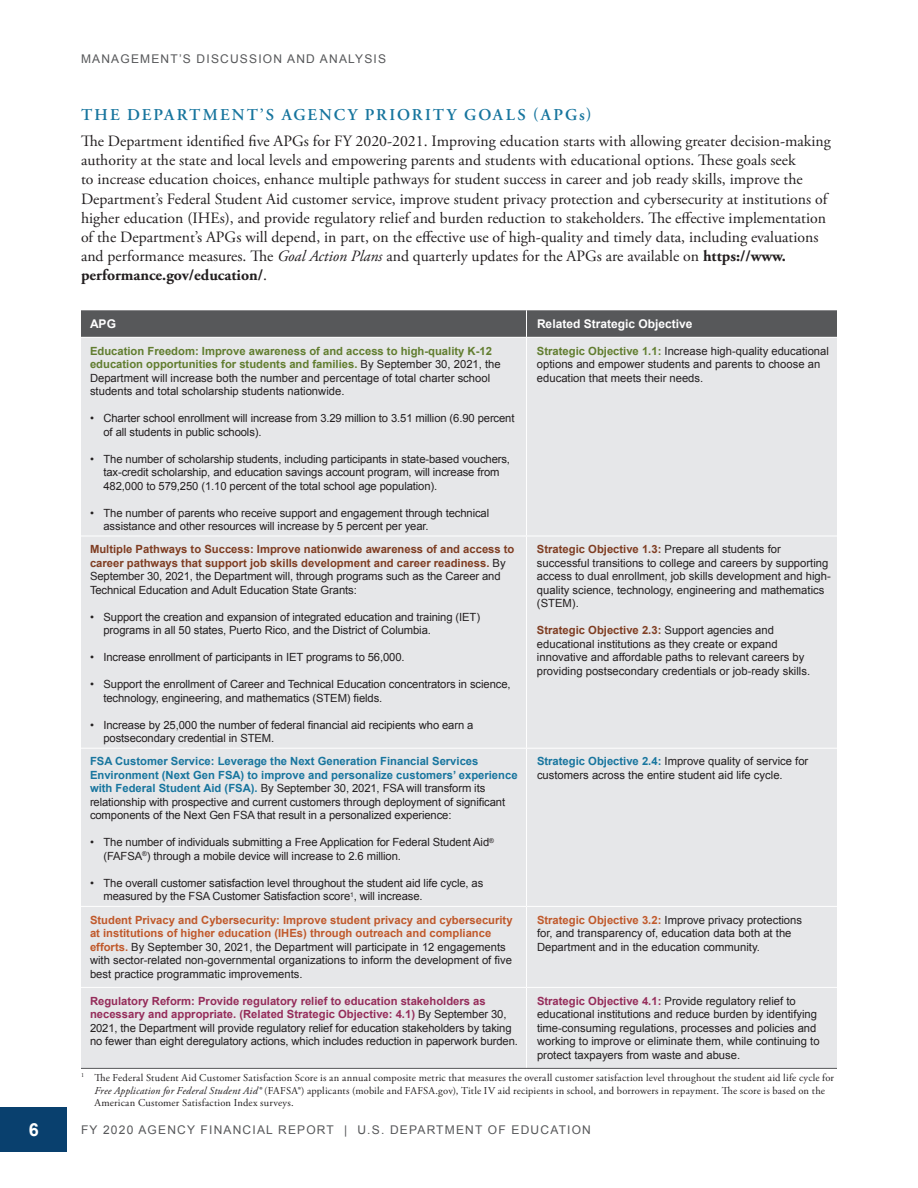
<style>
.page{position:relative;width:918px;height:1188px;background:#fff}
.page>*{position:absolute;margin:0;border:0;box-sizing:border-box;transform-origin:0 0}
.t1{font:700 18px "Arial";color:#fff}
.t2{font:600 16.5px "Adobe Garamond Pro";letter-spacing:.125em;color:#17759e}
.t3{font:15.75px/19.2px "Adobe Garamond Pro";color:#231f20}
.t4{font:12px "Arial";letter-spacing:.1em;color:#57585a}
.t5{font:700 12px "Arial";color:#fff}
.t6{font:11.25px/13.5px "Arial";letter-spacing:-.01em;color:#231f20}
.t7{font:700 11.25px/13.5px "Arial";color:#7f3d22}
.t8{font:10.5px/12.6px "Adobe Garamond Pro";letter-spacing:.02em;color:#231f20}
.s1{font-style:italic}
.s2{font-weight:700}
.s3{font-weight:700;color:#617d2f}
.s4{font-weight:400;color:#231f20}
.s5{font-weight:700;color:#17759e}
.s6{font-weight:700;color:#7f3d22}
.s7{font-weight:700;color:#c0592b}
.s8{font-weight:700;color:#952c5a}
</style>
<div class="page">
<div style="left:0;top:1107px;width:68px;height:45px;background:#09406e"></div>
<div style="left:81px;top:338px;width:756px;height:730px;background:#e6e7e9"></div>
<hr style="left:81px;top:536px;width:445px;height:1px;background:#fff">
<hr style="left:526px;top:536px;width:311px;height:1px;background:#fff">
<hr style="left:81px;top:748px;width:445px;height:1px;background:#fff">
<hr style="left:526px;top:748px;width:311px;height:1px;background:#fff">
<hr style="left:81px;top:906px;width:445px;height:1px;background:#fff">
<hr style="left:526px;top:906px;width:311px;height:1px;background:#fff">
<hr style="left:526px;top:338px;width:1px;height:198px;background:#fff">
<hr style="left:526px;top:536px;width:1px;height:212px;background:#fff">
<hr style="left:526px;top:749px;width:1px;height:157px;background:#fff">
<hr style="left:526px;top:907px;width:1px;height:80px;background:#fff">
<hr style="left:526px;top:988px;width:1px;height:80px;background:#fff">
<svg style="left:81px;top:310px;width:756px;height:27px;background:#5a5b5d"></svg>
<hr style="left:81px;top:987px;width:445px;height:1px;background:#fff">
<hr style="left:526px;top:987px;width:311px;height:1px;background:#fff">
<hr style="left:81px;top:1068px;width:756px;height:1px;background:#57585a">
<p class="t4" style="left:81px;top:51px;width:307px">MANAGEMENT’S DISCUSSION AND ANALYSIS</p>
<h2 class="t2" style="left:81px;top:105px;width:512px">THE DEPARTMENT’S AGENCY PRIORITY GOALS (APGs)</h2>
<p class="t3" style="left:81px;top:132px;width:751px">The Department identified five APGs for FY 2020-2021. Improving education starts with allowing greater decision-making authority at the state and local levels and empowering parents and students with educational options. These goals seek<br>to increase education choices, enhance multiple pathways for student success in career and job ready skills, improve the Department’s Federal Student Aid customer service, improve student privacy protection and cybersecurity at institutions of higher education (IHEs), and provide regulatory relief and burden reduction to stakeholders. The effective implementation of the Department’s APGs will depend, in part, on the effective use of high-quality and timely data, including evaluations and performance measures. The <span class="s1">Goal Action Plans</span> and quarterly updates for the APGs are available on <span class="s2">https://www. performance.gov/education/</span>.</p>
<p class="t5" style="left:90px;top:316px;width:28px">APG</p>
<p class="t5" style="left:537px;top:316px;width:157px">Related Strategic Objective</p>
<p class="t6" style="left:90px;top:344px;width:412px"><span class="s3">Education Freedom: Improve awareness of and access to high-quality K-12 education opportunities for students and families.</span> By September 30, 2021, the Department will increase both the number and percentage of total charter school students and total scholarship students nationwide.</p>
<p class="t6" style="left:104px;top:411px;width:413px;text-indent:-14px">• Charter school enrollment will increase from 3.29 million to 3.51 million (6.90 percent of all students in public schools).</p>
<p class="t6" style="left:104px;top:452px;width:408px;text-indent:-14px">• The number of scholarship students, including participants in state-based vouchers, tax-credit scholarship, and education savings account program, will increase from<br>482,000 to 579,250 (1.10 percent of the total school age population).</p>
<p class="t6" style="left:104px;top:506px;width:387px;text-indent:-14px">• The number of parents who receive support and engagement through technical assistance and other resources will increase by 5 percent per year.</p>
<p class="t6" style="left:537px;top:344px;width:294px"><span class="s3">Strategic Objective 1.1:</span> Increase high-quality educational options and empower students and parents to choose an education that meets their needs.</p>
<p class="t7" style="left:90px;top:543px;width:426px">Multiple Pathways to Success: Improve nationwide awareness of and access to career pathways that support job skills development and career readiness. <span class="s4">By September 30, 2021, the Department will, through programs such as the Career and Technical Education and Adult Education State Grants:</span></p>
<p class="t6" style="left:104px;top:610px;width:378px;text-indent:-14px">• Support the creation and expansion of integrated education and training (IET) programs in all 50 states, Puerto Rico, and the District of Columbia.</p>
<p class="t6" style="left:90px;top:651px;width:316px">• Increase enrollment of participants in IET programs to 56,000.</p>
<p class="t6" style="left:104px;top:678px;width:409px;text-indent:-14px">• Support the enrollment of Career and Technical Education concentrators in science, technology, engineering, and mathematics (STEM) fields.</p>
<p class="t6" style="left:104px;top:718px;width:371px;text-indent:-14px">• Increase by 25,000 the number of federal financial aid recipients who earn a postsecondary credential in STEM.</p>
<p class="t6" style="left:90px;top:755px;width:429px"><span class="s5">FSA Customer Service: Leverage the Next Generation Financial Services Environment (Next Gen FSA) to improve and personalize customers’ experience with Federal Student Aid (FSA).</span> By September 30, 2021, FSA will transform its relationship with prospective and current customers through deployment of significant components of the Next Gen FSA that result in a personalized experience:</p>
<p class="t6" style="left:103px;top:836px;width:392px;text-indent:-13px">• The number of individuals submitting a Free Application for Federal Student Aid<sup>® </sup>(FAFSA<sup>®</sup>) through a mobile device will increase to 2.6 million.</p>
<p class="t6" style="left:104px;top:876px;width:381px;text-indent:-13px">• The overall customer satisfaction level throughout the student aid life cycle, as measured by the FSA Customer Satisfaction score<sup>1</sup>, will increase.</p>
<p class="t6" style="left:537px;top:543px;width:295px"><span class="s6">Strategic Objective 1.3:</span> Prepare all students for successful transitions to college and careers by supporting access to dual enrollment, job skills development and high&shy;quality science, technology, engineering and mathematics (STEM).</p>
<p class="t6" style="left:537px;top:624px;width:275px"><span class="s6">Strategic Objective 2.3:</span> Support agencies and educational institutions as they create or expand innovative and affordable paths to relevant careers by providing postsecondary credentials or job-ready skills.</p>
<p class="t6" style="left:537px;top:755px;width:273px"><span class="s5">Strategic Objective 2.4:</span> Improve quality of service for customers across the entire student aid life cycle.</p>
<p class="t6" style="left:90px;top:913px;width:424px"><span class="s7">Student Privacy and Cybersecurity: Improve student privacy and cybersecurity at institutions of higher education (IHEs) through outreach and compliance efforts.</span> By September 30, 2021, the Department will participate in 12 engagements with sector-related non-governmental organizations to inform the development of five best practice programmatic improvements.</p>
<p class="t6" style="left:537px;top:913px;width:267px"><span class="s7">Strategic Objective 3.2:</span> Improve privacy protections for, and transparency of, education data both at the<br>Department and in the education community.</p>
<p class="t6" style="left:90px;top:994px;width:430px"><span class="s8">Regulatory Reform: Provide regulatory relief to education stakeholders as necessary and appropriate. (Related Strategic Objective: 4.1)</span> By September 30, 2021, the Department will provide regulatory relief for education stakeholders by taking no fewer than eight deregulatory actions, which includes reduction in paperwork burden.</p>
<p class="t6" style="left:537px;top:994px;width:284px"><span class="s8">Strategic Objective 4.1:</span> Provide regulatory relief to educational institutions and reduce burden by identifying time-consuming regulations, processes and policies and working to improve or eliminate them, while continuing to protect taxpayers from waste and abuse.</p>
<p class="t8" style="left:94px;top:1072px;width:741px;text-indent:-14px"><sup>1</sup> The Federal Student Aid Customer Satisfaction Score is an annual composite metric that measures the overall customer satisfaction level throughout the student aid life cycle for<br><span class="s1">Free Application for Federal Student Aid®</span> (FAFSA®) applicants (mobile and FAFSA.gov), Title IV aid recipients in school, and borrowers in repayment. The score is based on the<br>American Customer Satisfaction Index surveys.</p>
<h1 class="t1" style="left:29px;top:1118px;width:12px">6</h1>
<p class="t4" style="left:81px;top:1122px;width:511px">FY 2020 AGENCY FINANCIAL REPORT | U.S. DEPARTMENT OF EDUCATION</p>
</div>
